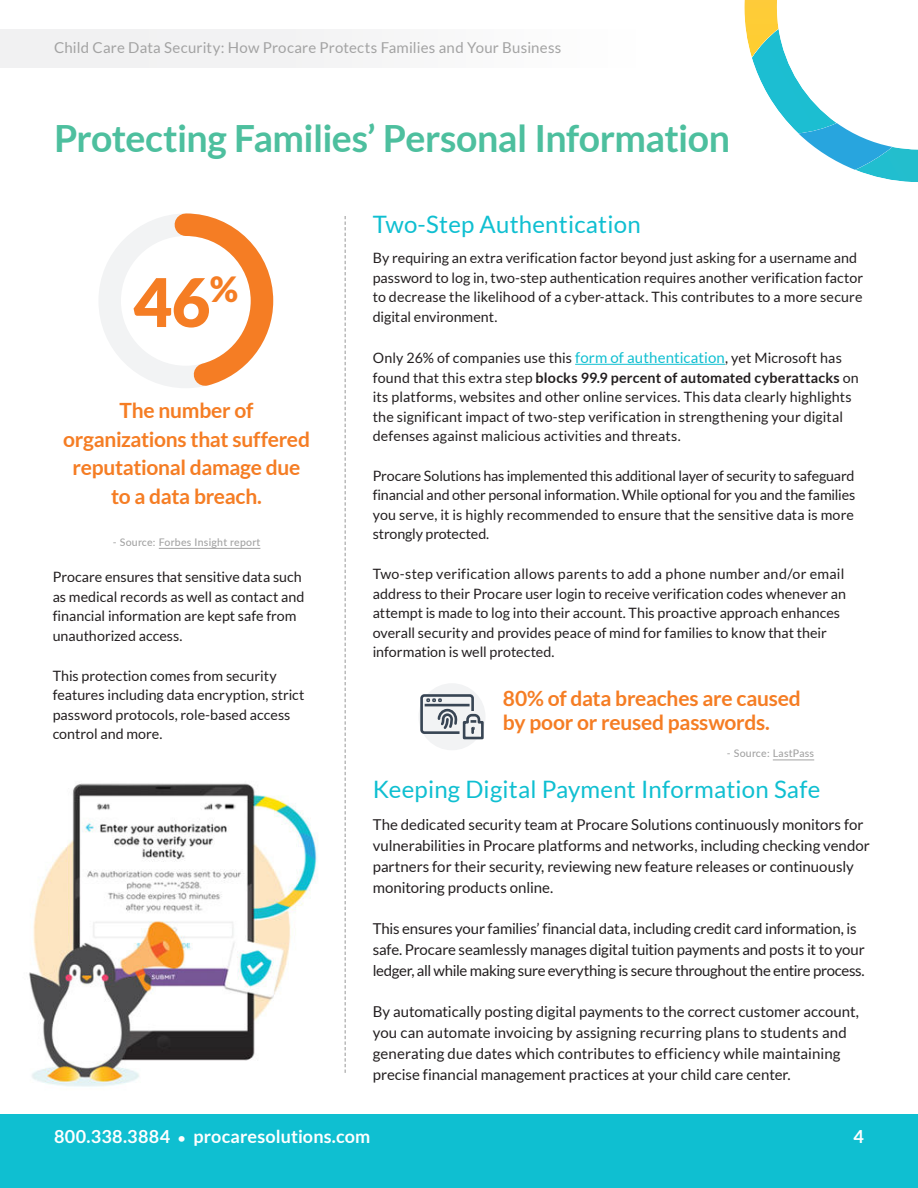
<style>
.page{position:relative;width:918px;height:1188px;background:#fff}
.page>*{position:absolute;margin:0;border:0;box-sizing:border-box;transform-origin:0 0}
.t1{font:900 67.05px "Lato";color:#f57d24}
.t2{font:700 37.5px "Lato";letter-spacing:-.015em;color:#4dbf9e}
.t3{font:24px "Lato";letter-spacing:.01em;color:#0fbfd1}
.t4{font:700 21px/28.5px "Lato";letter-spacing:-.015em;color:#f57d24;text-align:center}
.t5{font:700 18px "Lato";letter-spacing:.01em;color:#fff}
.t6{font:15px/21px "Lato";letter-spacing:-.005em;color:#231f20}
.t7{font:15px "Lato";letter-spacing:.01em;color:#a3a3a3}
.t8{font:14.25px/19.5px "Lato";letter-spacing:.005em;color:#231f20}
.t9{font:500 10.5px "Lato";letter-spacing:.025em;color:#a3a3a3}
.s1{font-size:15px;color:#0fbfd1}
.s2{font-weight:700}
.s3{font-size:13.5px}
</style>
<div class="page">
<img style="left:29px;top:766px;width:316px;height:321px">
<svg style="left:744px;top:0;width:174px;height:182px"></svg>
<hr style="left:575px;top:364px;width:150px;height:1px;background:#0fbfd1">
<div style="left:98px;top:213px;width:175px;height:175px;border:23px solid #f2f3f4;border-radius:50%"></div>
<svg style="left:163px;top:213px;width:111px;height:175px"></svg>
<hr style="left:159px;top:548px;width:101px;height:1px;background:#a3a3a3">
<svg style="left:345px;top:216px;width:1px;height:857px"></svg>
<div style="left:418px;top:683px;width:68px;height:67px;background:#f2f3f4;border-radius:50%"></div>
<svg style="left:420px;top:693px;width:64px;height:47px"></svg>
<hr style="left:773px;top:760px;width:41px;height:1px;background:#a3a3a3">
<div style="left:0;top:29px;width:697px;height:38px;background:#f1f1f2"></div>
<div style="left:0;top:1114px;width:918px;height:74px;background:#0fbfd1"></div>
<p class="t7" style="left:54px;top:42px;width:509px">Child Care Data Security: How Procare Protects Families and Your Business</p>
<h2 class="t2" style="left:54px;top:123px;width:678px">Protecting Families’ Personal Information</h2>
<h1 class="t1" style="left:133px;top:265px;width:106px">46<sup>%</sup></h1>
<h3 class="t4" style="left:63px;top:398px;width:248px">The number of organizations that suffered reputational damage due to a data breach.</h3>
<p class="t9" style="left:113px;top:538px;width:149px">- Source: Forbes Insight report</p>
<p class="t8" style="left:53px;top:568px;width:253px">Procare ensures that sensitive data such as medical records as well as contact and financial information are kept safe from unauthorized access.</p>
<p class="t8" style="left:53px;top:667px;width:253px">This protection comes from security features including data encryption, strict password protocols, role-based access control and more.</p>
<h3 class="t3" style="left:373px;top:215px;width:270px">Two-Step Authentication</h3>
<p class="t8" style="left:373px;top:250px;width:492px">By requiring an extra verification factor beyond just asking for a username and password to log in, two-step authentication requires another verification factor to decrease the likelihood of a cyber-attack. This contributes to a more secure digital environment.</p>
<p class="t8" style="left:373px;top:349px;width:488px">Only 26% of companies use this <span class="s1">form of authentication</span>, yet Microsoft has found that this extra step <span class="s2">blocks 99.9 percent of automated cyberattacks</span> on its platforms, websites and other online services. This data clearly highlights the significant impact of two-step verification in strengthening your digital defenses against malicious activities and threats.</p>
<p class="t8" style="left:373px;top:467px;width:484px;text-align:justify">Procare Solutions has implemented this additional layer of security to safeguard financial and other personal information. While optional for you and the families you serve, it is highly recommended to ensure that the sensitive data is more strongly protected.</p>
<p class="t8" style="left:373px;top:565px;width:475px">Two-step verification allows parents to add a phone number and/or email address to their Procare user login to receive verification codes whenever an attempt is made to log into their account. This proactive approach enhances overall security and provides peace of mind for families to know that their information is well protected.</p>
<h3 class="t4" style="left:503px;top:688px;width:299px;line-height:24px;text-align:left">80% of data breaches are caused by poor or reused passwords.</h3>
<p class="t9" style="left:727px;top:750px;width:89px">- Source: LastPass</p>
<h3 class="t3" style="left:373px;top:779px;width:449px">Keeping Digital Payment Information Safe</h3>
<p class="t6" style="left:373px;top:815px;width:499px">The dedicated security team at Procare Solutions continuously monitors for vulnerabilities in Procare platforms and networks, including checking vendor partners for their security, reviewing new feature releases or continuously monitoring products online.</p>
<p class="t6" style="left:373px;top:919px;width:494px">This ensures your families’ financial data, including credit card information, is safe. Procare seamlessly manages digital tuition payments and posts it to your ledger, all while making sure everything is secure throughout the entire process.</p>
<p class="t6" style="left:373px;top:1002px;width:488px">By automatically posting digital payments to the correct customer account, you can automate invoicing by assigning recurring plans to students and generating due dates which contributes to efficiency while maintaining precise financial management practices at your child care center.</p>
<p class="t5" style="left:54px;top:1130px;width:318px">800.338.3884 <span class="s3">•</span> procaresolutions.com</p>
<p class="t5" style="left:854px;top:1129px;width:12px">4</p>
</div>
